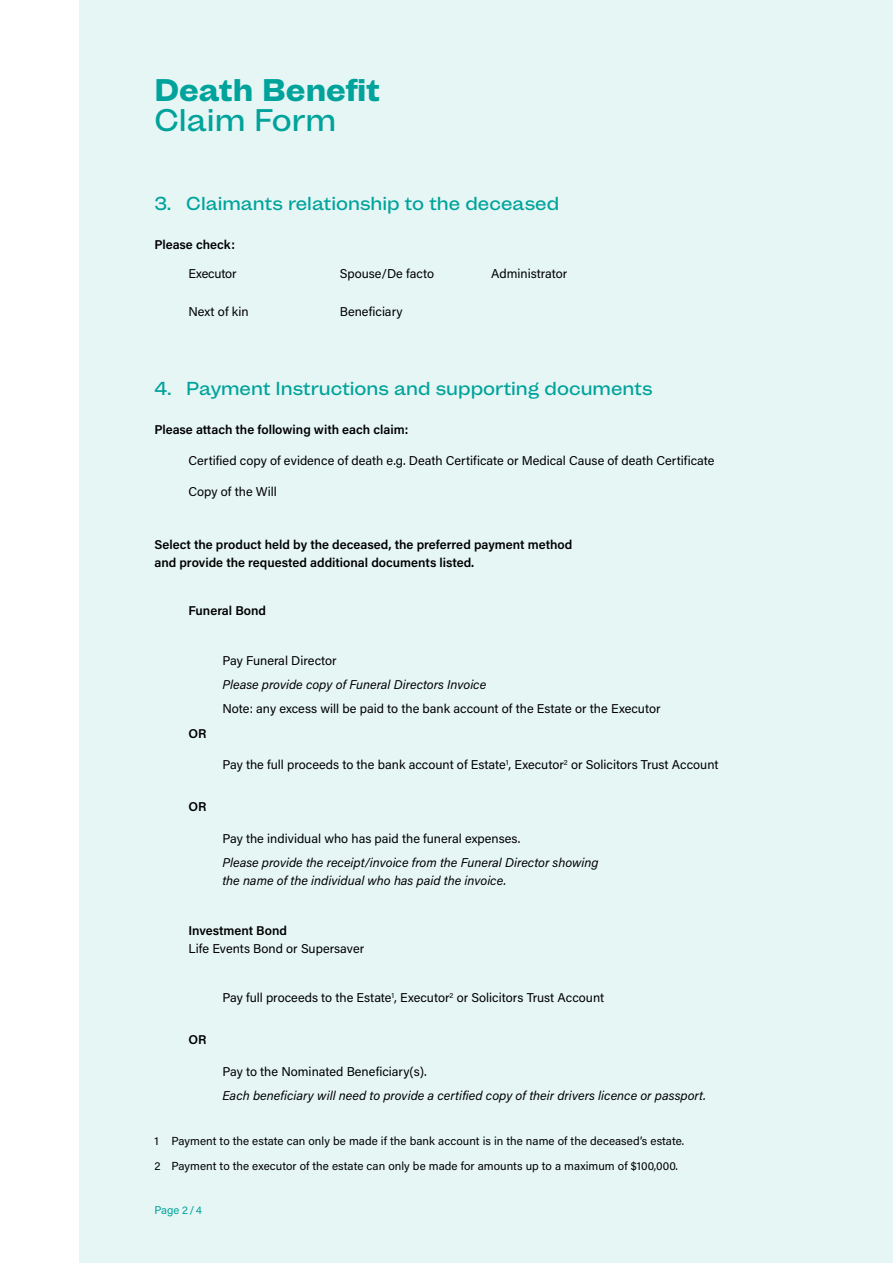
<style>
.page{position:relative;width:893px;height:1263px;background:#fff}
.page>*{position:absolute;margin:0;border:0;box-sizing:border-box;transform-origin:0 0}
.t1{font:800 30px "Mint Grotesk V1.1";color:#00a39b}
.t2{font:500 30px "Mint Grotesk V1.1";color:#00a39b}
.t3{font:500 18px "Mint Grotesk V1.1";color:#00a39b}
.t4{font:12.75px "Acumin Pro";color:#000}
.t5{font:italic 12.75px/17.9px "Acumin Pro";color:#000}
.t6{font:600 12.75px/17.9px "Acumin Pro";color:#000}
.t7{font:11.7px/25.2px "Acumin Pro";letter-spacing:.005em;color:#000}
.t8{font:11.25px "Acumin Pro";color:#00a39b}
</style>
<div class="page">
<div style="left:79px;top:0;width:814px;height:1263px;background:#e6f6f5"></div>
<h1 class="t1" style="left:154px;top:71px;width:227px">Death Benefit</h1>
<h1 class="t2" style="left:154px;top:101px;width:183px">Claim Form</h1>
<h2 class="t3" style="left:154px;top:192px;width:406px">3. Claimants relationship to the deceased</h2>
<p class="t6" style="left:154px;top:235px;width:82px">Please check:</p>
<p class="t4" style="left:188px;top:265px;width:50px">Executor</p>
<p class="t4" style="left:340px;top:265px;width:96px">Spouse/De facto</p>
<p class="t4" style="left:491px;top:265px;width:78px">Administrator</p>
<p class="t4" style="left:188px;top:303px;width:62px">Next of kin</p>
<p class="t4" style="left:340px;top:303px;width:64px">Beneficiary</p>
<h2 class="t3" style="left:154px;top:377px;width:500px">4. Payment Instructions and supporting documents</h2>
<p class="t6" style="left:154px;top:420px;width:256px">Please attach the following with each claim:</p>
<p class="t4" style="left:188px;top:451px;width:527px">Certified copy of evidence of death e.g. Death Certificate or Medical Cause of death Certificate</p>
<p class="t4" style="left:188px;top:483px;width:90px">Copy of the Will</p>
<p class="t6" style="left:154px;top:535px;width:420px">Select the product held by the deceased, the preferred payment method and provide the requested additional documents listed.</p>
<p class="t6" style="left:188px;top:601px;width:79px">Funeral Bond</p>
<p class="t6" style="left:188px;top:724px;width:20px">OR</p>
<p class="t6" style="left:188px;top:797px;width:20px">OR</p>
<p class="t4" style="left:222px;top:652px;width:116px">Pay Funeral Director</p>
<p class="t5" style="left:222px;top:675px;width:265px">Please provide copy of Funeral Directors Invoice</p>
<p class="t4" style="left:222px;top:700px;width:440px">Note: any excess will be paid to the bank account of the Estate or the Executor</p>
<p class="t4" style="left:222px;top:756px;width:498px">Pay the full proceeds to the bank account of Estate<sup>1</sup>, Executor<sup>2</sup> or Solicitors Trust Account</p>
<p class="t4" style="left:222px;top:830px;width:299px">Pay the individual who has paid the funeral expenses.</p>
<p class="t5" style="left:222px;top:853px;width:378px">Please provide the receipt/invoice from the Funeral Director showing the name of the individual who has paid the invoice.</p>
<p class="t6" style="left:188px;top:921px;width:100px">Investment Bond</p>
<p class="t4" style="left:188px;top:939px;width:177px">Life Events Bond or Supersaver</p>
<p class="t4" style="left:222px;top:989px;width:383px">Pay full proceeds to the Estate<sup>1</sup>, Executor<sup>2</sup> or Solicitors Trust Account</p>
<p class="t6" style="left:188px;top:1030px;width:20px">OR</p>
<p class="t4" style="left:222px;top:1062px;width:206px">Pay to the Nominated Beneficiary(s).</p>
<p class="t5" style="left:222px;top:1086px;width:485px">Each beneficiary will need to provide a certified copy of their drivers licence or passport.</p>
<p class="t7" style="left:154px;top:1128px;width:531px">1 Payment to the estate can only be made if the bank account is in the name of the deceased’s estate.<br>2 Payment to the executor of the estate can only be made for amounts up to a maximum of $100,000.</p>
<p class="t8" style="left:154px;top:1202px;width:49px">Page 2/4</p>
</div>
